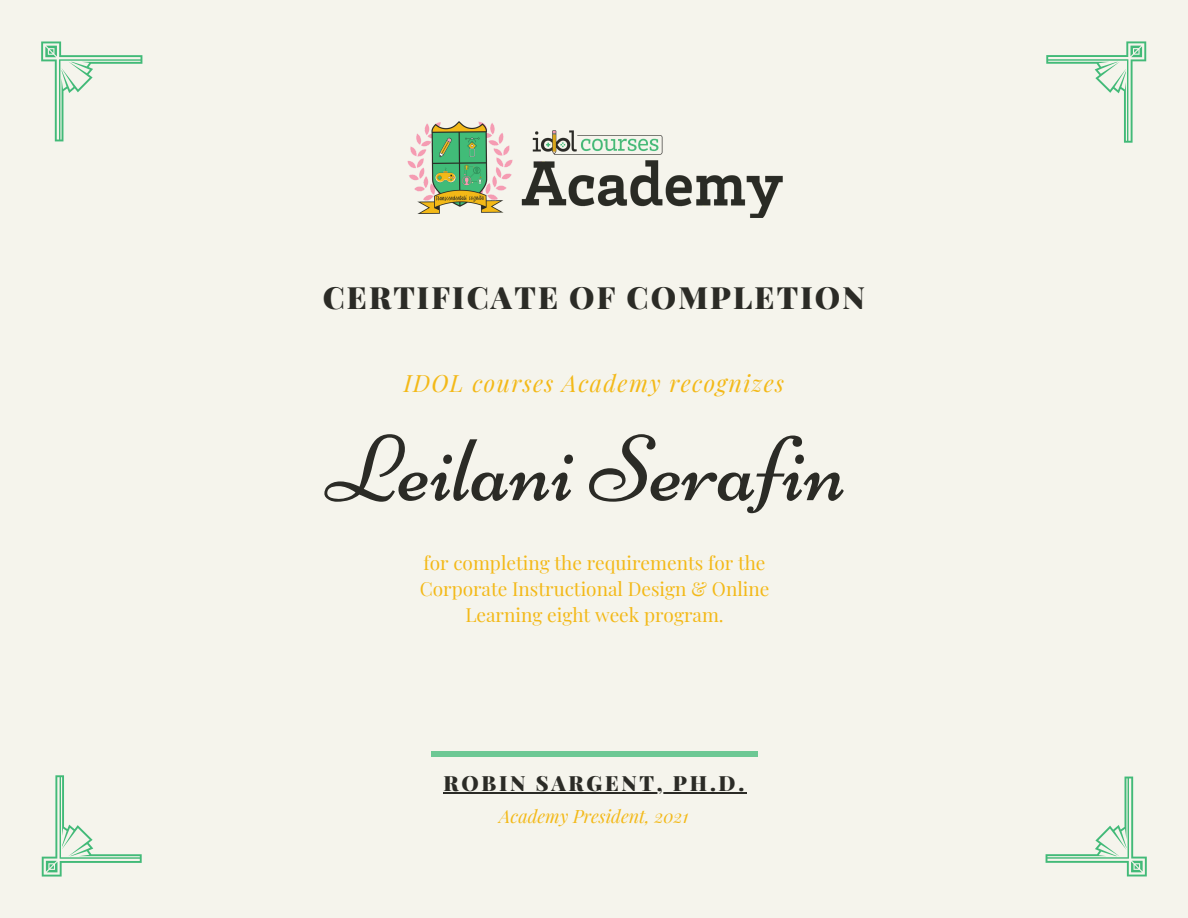
<style>
.page{position:relative;width:1188px;height:918px;background:#f5f4ec}
.page>*{position:absolute;margin:0;border:0;box-sizing:border-box;transform-origin:0 0}
.t1{font:93.75px "Niconne";color:#2b2b26}
.t2{font:900 30.75px "Playfair Display";letter-spacing:.07em;color:#2b2b26}
.t3{font:italic 23.4px "Playfair Display";letter-spacing:.06em;color:#f3b918}
.t4{font:900 21px "Playfair Display";letter-spacing:.13em;color:#2b2b26}
.t5{font:19.05px "Playfair Display";color:#f3b918}
.t6{font:italic 18px "Playfair Display";color:#f3b918}
</style>
<div class="page">
<hr style="left:444px;top:793px;width:303px;height:1px;background:#2b2b26">
<hr style="left:431px;top:752px;width:326px;height:4px;background:#6dc894">
<svg style="left:42px;top:775px;width:100px;height:102px"></svg>
<svg style="left:41px;top:42px;width:101px;height:99px"></svg>
<svg style="left:1046px;top:41px;width:100px;height:102px"></svg>
<svg style="left:1046px;top:777px;width:101px;height:99px"></svg>
<img style="left:407px;top:121px;width:376px;height:97px">
<p class="t2" style="left:323px;top:275px;width:544px">CERTIFICATE OF COMPLETION</p>
<p class="t3" style="left:404px;top:367px;width:382px">IDOL courses Academy recognizes</p>
<p class="t1" style="left:326px;top:413px;width:522px">Leilani Serafin</p>
<p class="t5" style="left:423px;top:550px;width:344px">for completing the requirements for the</p>
<p class="t5" style="left:420px;top:576px;width:351px">Corporate Instructional Design &amp; Online</p>
<p class="t5" style="left:465px;top:602px;width:260px">Learning eight week program.</p>
<p class="t4" style="left:444px;top:769px;width:302px">ROBIN SARGENT, PH.D.</p>
<p class="t6" style="left:499px;top:803px;width:191px">Academy President, 2021</p>
</div>
